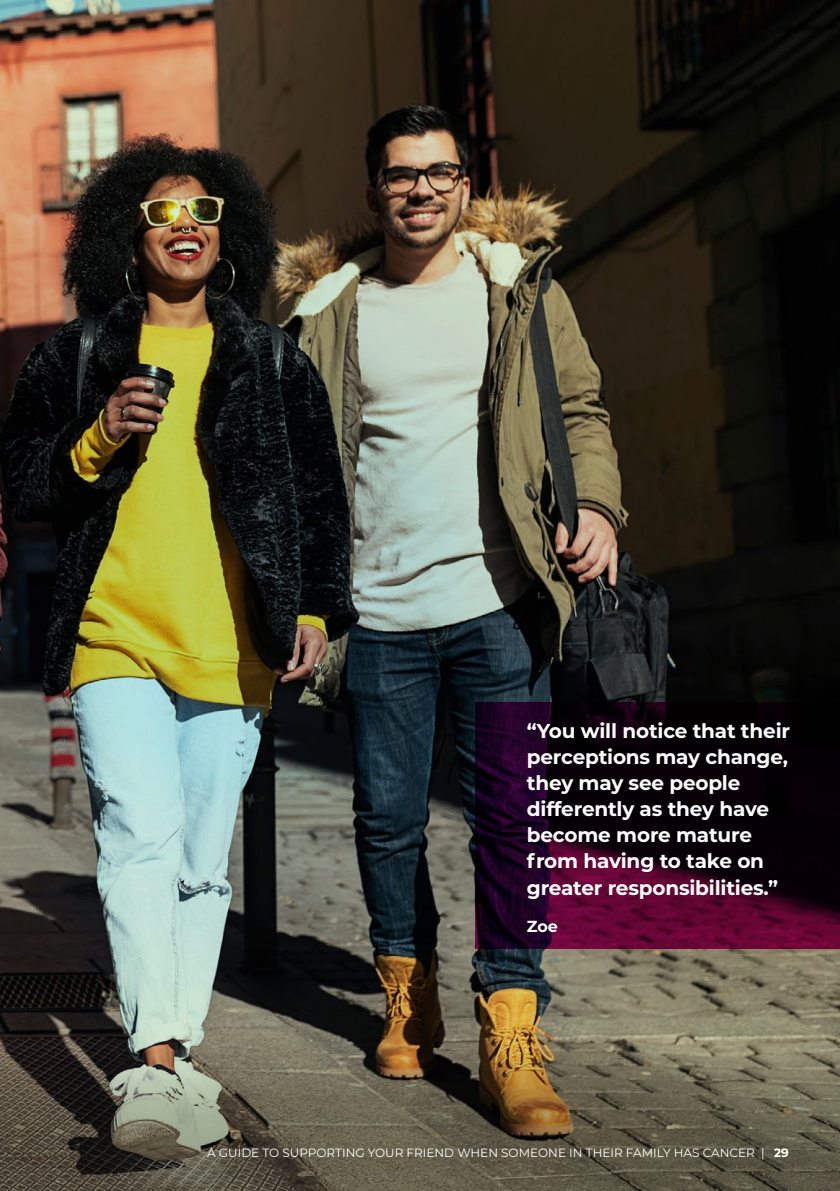
<style>
.page{position:relative;width:840px;height:1191px;background:#fff}
.page>*{position:absolute;margin:0;border:0;box-sizing:border-box;transform-origin:0 0}
.t1{font:700 20px/26px "Montserrat";letter-spacing:-.01em;color:#fff}
.t2{font:700 16px "Montserrat";color:#fff}
.t3{font:12px "Montserrat";color:#fff}
.s1{font-weight:700}
</style>
<div class="page">
<img style="left:0;top:0;width:839px;height:1191px">
<svg style="left:475px;top:702px;width:364px;height:247px;background:#200116"></svg>
<p class="t1" style="left:526px;top:717px;width:264px">“You will notice that their perceptions may change, they may see people differently as they have become more mature from having to take on greater responsibilities.”</p>
<p class="t2" style="left:526px;top:914px;width:32px">Zoe</p>
<p class="t3" style="left:207px;top:1144px;width:583px">A GUIDE TO SUPPORTING YOUR FRIEND WHEN SOMEONE IN THEIR FAMILY HAS CANCER | <span class="s1">29</span></p>
</div>
